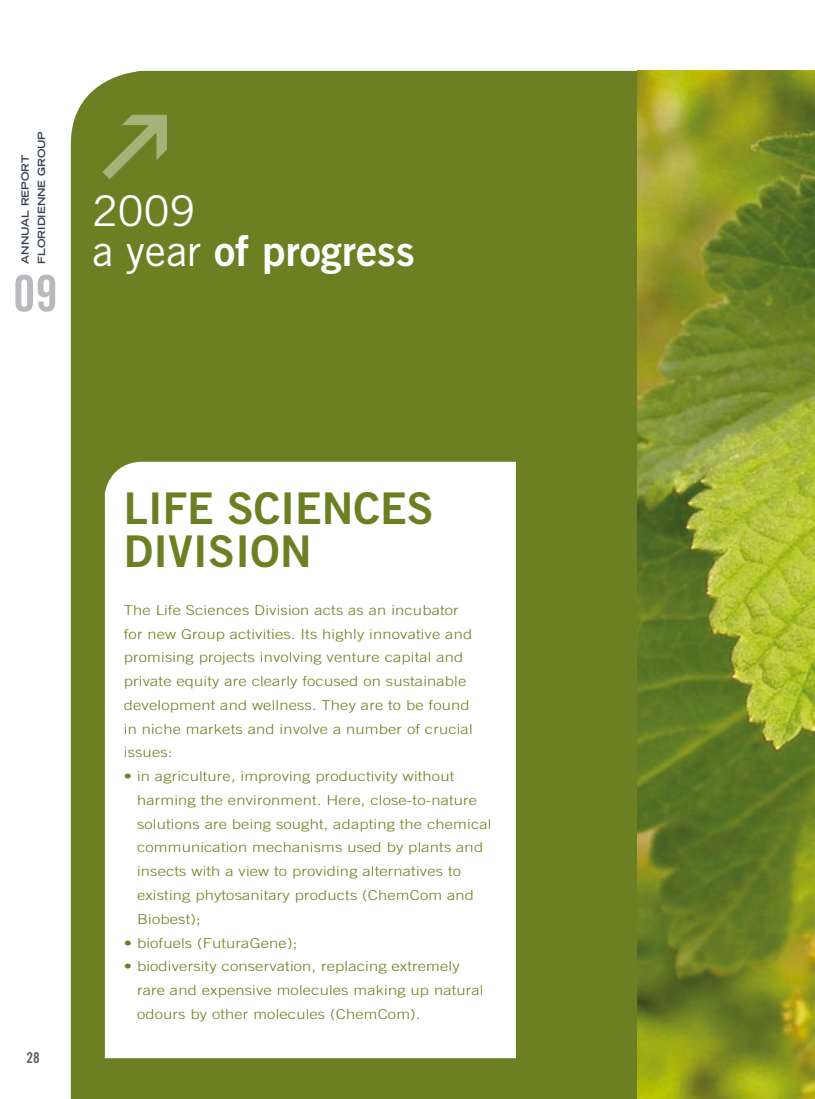
<style>
.page{position:relative;width:815px;height:1099px;background:#fff}
.page>*{position:absolute;margin:0;border:0;box-sizing:border-box;transform-origin:0 0}
.t1{font:50px "Trade Gothic LT Std Bd Cn 20";color:#bab8bd}
.t2{font:43.75px/43.8px "Trade Gothic LT Std Bd 2";color:#6c8023}
.t3{font:42.25px "Trade Gothic LT Std Bd 2";color:#fff}
.t4{font:42.25px "Trade Gothic LT Std";color:#fff}
.t5{font:15px "Trade Gothic LT Std Bd Cn 20";color:#665c57}
.t6{font:300 13.75px/23.8px "Trade Gothic LT Std";letter-spacing:.01em;color:#6c8023;scale:1.2 1}
.t7{font:700 expanded 10px/16.2px "Trade Gothic LT Std";color:#3a4450}
.s1{font-family:"Trade Gothic LT Std"}
</style>
<div class="page">
<div style="left:71px;top:71px;width:567px;height:1027px;background:#6c8023"></div>
<svg style="left:105px;top:462px;width:411px;height:596px"></svg>
<img style="left:638px;top:71px;width:177px;height:1027px">
<svg style="left:101px;top:114px;width:68px;height:67px;background:#73862e"></svg>
<p class="t7" style="left:17px;top:264px;width:134px;rotate:-90deg">ANNUAL REPORT<br>FLORIDIENNE GROUP</p>
<h1 class="t1" style="left:13px;top:263px;width:46px">09</h1>
<h3 class="t4" style="left:92px;top:185px;width:105px">2009</h3>
<h3 class="t3" style="left:92px;top:224px;width:324px"><span class="s1">a year</span> of progress</h3>
<p class="t5" style="left:27px;top:1048px;width:15px">28</p>
<h2 class="t2" style="left:124px;top:485px;width:311px">LIFE SCIENCES<br>DIVISION</h2>
<p class="t6" style="left:124px;top:598px;width:292px">The Life Sciences Division acts as an incubator for new Group activities. Its highly innovative and promising projects involving venture capital and private equity are clearly focused on sustainable development and wellness. They are to be found in niche markets and involve a number of crucial issues:</p>
<p class="t6" style="left:137px;top:764px;width:297px;text-indent:-13px">• in agriculture, improving productivity without harming the environment. Here, close-to-nature solutions are being sought, adapting the chemical communication mechanisms used by plants and insects with a view to providing alternatives to existing phytosanitary products (ChemCom and Biobest);</p>
<p class="t6" style="left:124px;top:930px;width:146px">• biofuels (FuturaGene);</p>
<p class="t6" style="left:137px;top:954px;width:290px;text-indent:-13px">• biodiversity conservation, replacing extremely rare and expensive molecules making up natural odours by other molecules (ChemCom).</p>
</div>
